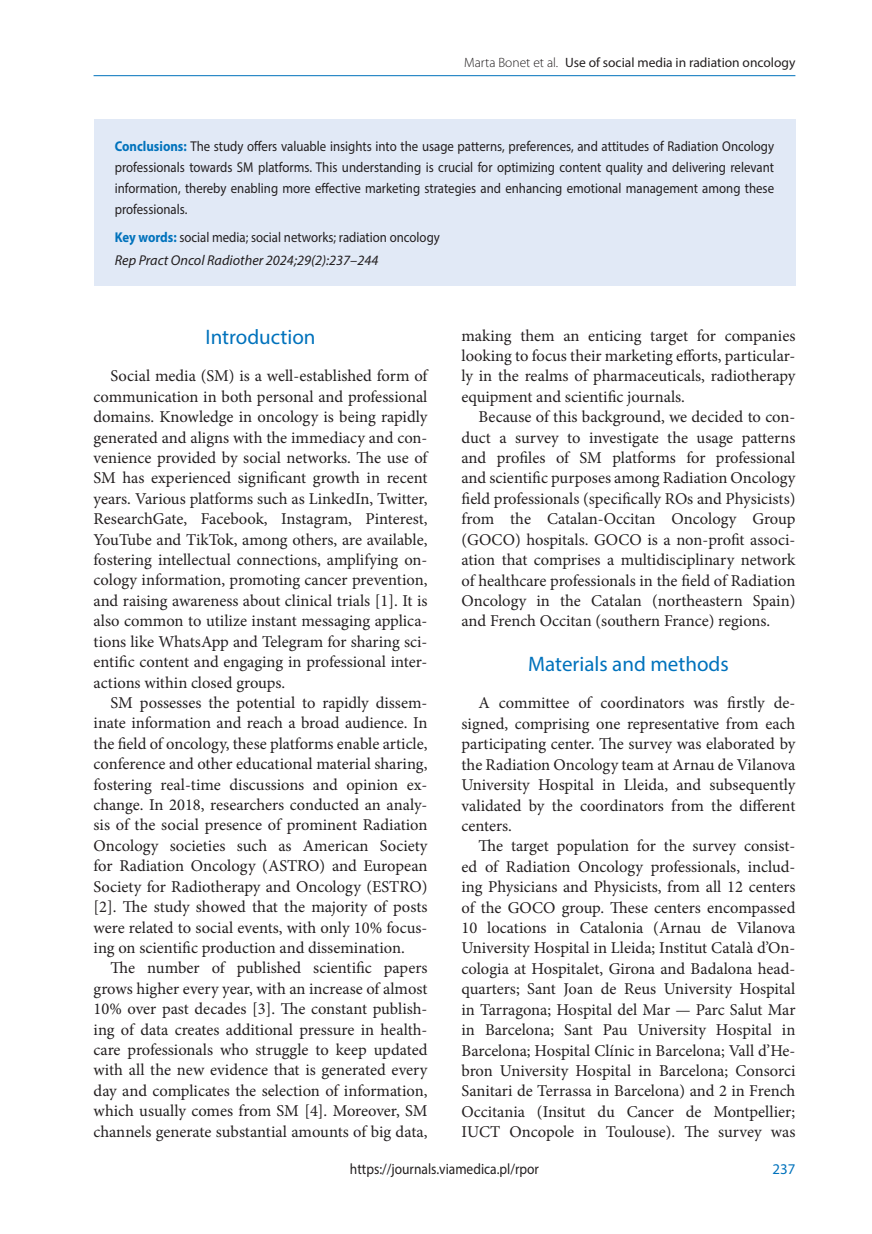
<style>
.page{position:relative;width:872px;height:1234px;background:#fff}
.page>*{position:absolute;margin:0;border:0;box-sizing:border-box;transform-origin:0 0}
._12_Srodtytul_1{font:21px "Myriad Pro";color:#0072bc}
._08_Tekst{font:16.5px/20.4px "Minion Pro";color:#231f20;text-align:justify}
.t1{font:15px "Myriad Pro";color:#231f20;scale:.9 1}
.t2{font:14.85px "Myriad Pro";color:#0072bc}
._06_Streszczenie_tek{font:14.25px/21px "Myriad Pro";color:#231f20;text-align:justify;scale:.9 1}
._06_Streszczenie_slo{font:14.25px "Myriad Pro";color:#231f20;scale:.9 1}
._06_Streszczenie_pod{font:italic 14.25px "Myriad Pro";color:#231f20}
.t3{font:13.5px "Myriad Pro";color:#231f20}
.s1{font-weight:300}
.s2{font-weight:700;color:#0072bc}
</style>
<div class="page">
<hr style="left:94px;top:75px;width:701px;height:1px;background:#0072bc">
<div style="left:94px;top:119px;width:701px;height:167px;background:#e1e9f6"></div>
<p class="t3" style="left:464px;top:54px;width:333px"><span class="s1">Marta Bonet et al.</span> Use of social media in radiation oncology</p>
<p class="_06_Streszczenie_tek" style="left:115px;top:136px;width:734px"><span class="s2">Conclusions:</span> The study offers valuable insights into the usage patterns, preferences, and attitudes of Radiation Oncology professionals towards SM platforms. This understanding is crucial for optimizing content quality and delivering relevant information, thereby enabling more effective marketing strategies and enhancing emotional management among these professionals.</p>
<p class="_06_Streszczenie_slo" style="left:115px;top:228px;width:363px"><span class="s2">Key words:</span> social media; social networks; radiation oncology</p>
<p class="_06_Streszczenie_pod" style="left:115px;top:251px;width:265px">Rep Pract Oncol Radiother 2024;29(2):237–244</p>
<p class="_12_Srodtytul_1" style="left:205px;top:324px;width:112px">Introduction</p>
<p class="_08_Tekst" style="left:94px;top:366px;width:335px;text-indent:17px">Social media (SM) is a well-established form of communication in both personal and professional domains. Knowledge in oncology is being rapidly generated and aligns with the immediacy and con&shy;venience provided by social networks. The use of SM has experienced significant growth in recent years. Various platforms such as LinkedIn, Twitter, ResearchGate, Facebook, Instagram, Pinterest, YouTube and TikTok, among others, are available, fostering intellectual connections, amplifying on&shy;cology information, promoting cancer prevention, and raising awareness about clinical trials [1]. It is also common to utilize instant messaging applica&shy;tions like WhatsApp and Telegram for sharing sci&shy;entific content and engaging in professional inter&shy;actions within closed groups.</p>
<p class="_08_Tekst" style="left:94px;top:692px;width:335px;text-indent:17px">SM possesses the potential to rapidly dissem&shy;inate information and reach a broad audience. In the field of oncology, these platforms enable article, conference and other educational material sharing, fostering real-time discussions and opinion ex&shy;change. In 2018, researchers conducted an analy&shy;sis of the social presence of prominent Radiation Oncology societies such as American Society for Radiation Oncology (ASTRO) and European Society for Radiotherapy and Oncology (ESTRO) [2]. The study showed that the majority of posts were related to social events, with only 10% focus&shy;ing on scientific production and dissemination.</p>
<p class="_08_Tekst" style="left:94px;top:957px;width:335px;text-indent:17px">The number of published scientific papers grows higher every year, with an increase of almost 10% over past decades [3]. The constant publish&shy;ing of data creates additional pressure in health&shy;care professionals who struggle to keep updated with all the new evidence that is generated every day and complicates the selection of information, which usually comes from SM [4]. Moreover, SM channels generate substantial amounts of big data,</p>
<p class="_08_Tekst" style="left:461px;top:325px;width:335px">making them an enticing target for companies looking to focus their marketing efforts, particular&shy;ly in the realms of pharmaceuticals, radiotherapy equipment and scientific journals.</p>
<p class="_08_Tekst" style="left:461px;top:407px;width:335px;text-indent:17px">Because of this background, we decided to con&shy;duct a survey to investigate the usage patterns and profiles of SM platforms for professional and scientific purposes among Radiation Oncology field professionals (specifically ROs and Physicists) from the Catalan-Occitan Oncology Group (GOCO) hospitals. GOCO is a non-profit associ&shy;ation that comprises a multidisciplinary network of healthcare professionals in the field of Radiation Oncology in the Catalan (northeastern Spain) and French Occitan (southern France) regions.</p>
<p class="_12_Srodtytul_1" style="left:528px;top:651px;width:202px">Materials and methods</p>
<p class="_08_Tekst" style="left:461px;top:693px;width:335px;text-indent:17px">A committee of coordinators was firstly de&shy;signed, comprising one representative from each participating center. The survey was elaborated by the Radiation Oncology team at Arnau de Vilanova University Hospital in Lleida, and subsequently validated by the coordinators from the different centers.</p>
<p class="_08_Tekst" style="left:461px;top:835px;width:335px;text-indent:17px">The target population for the survey consist&shy;ed of Radiation Oncology professionals, includ&shy;ing Physicians and Physicists, from all 12 centers of the GOCO group. These centers encompassed 10 locations in Catalonia (Arnau de Vilanova University Hospital in Lleida; Institut Català d’On&shy;cologia at Hospitalet, Girona and Badalona head&shy;quarters; Sant Joan de Reus University Hospital in Tarragona; Hospital del Mar — Parc Salut Mar in Barcelona; Sant Pau University Hospital in Barcelona; Hospital Clínic in Barcelona; Vall d’He&shy;bron University Hospital in Barcelona; Consorci Sanitari de Terrassa in Barcelona) and 2 in French Occitania (Insitut du Cancer de Montpellier; IUCT Oncopole in Toulouse). The survey was</p>
<p class="t1" style="left:350px;top:1159px;width:212px">https://journals.viamedica.pl/rpor</p>
<p class="t2" style="left:772px;top:1159px;width:24px">237</p>
</div>
